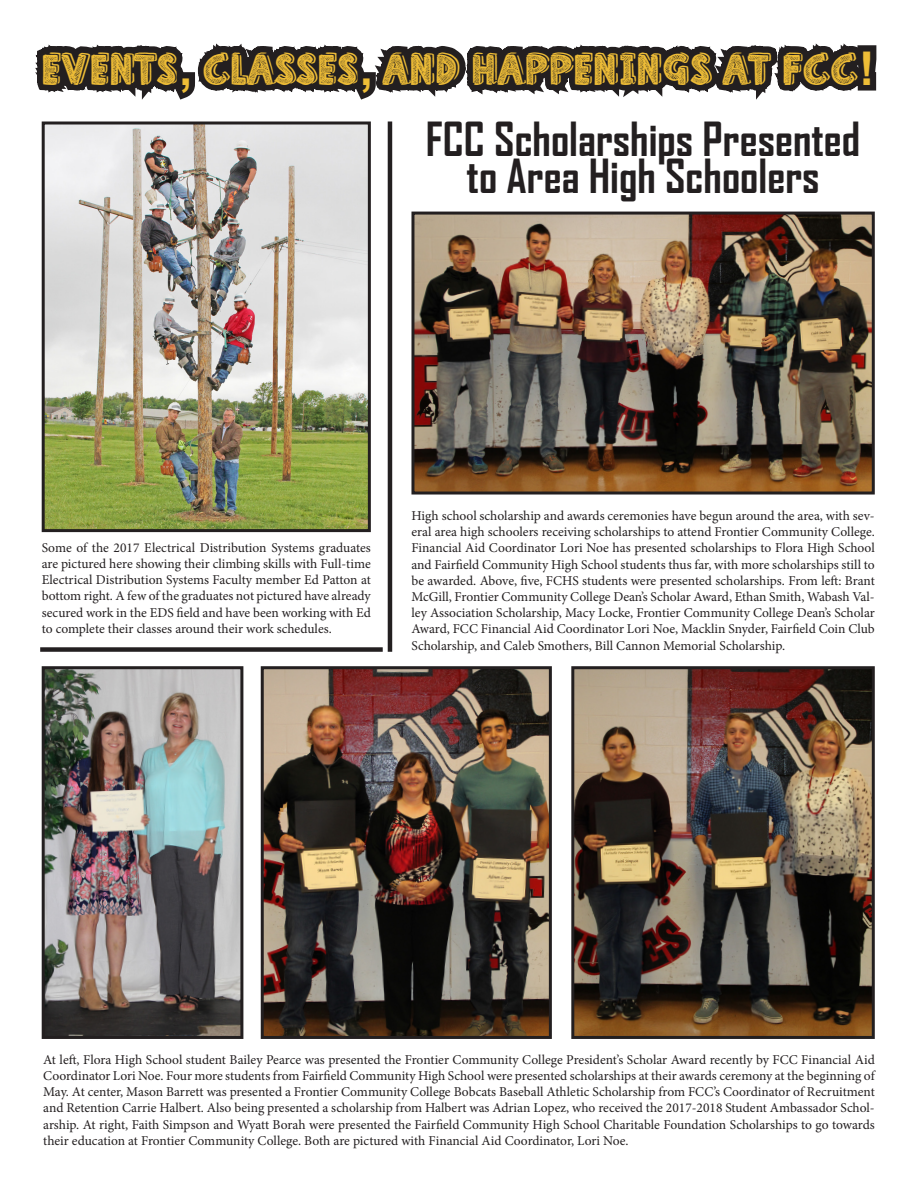
<style>
.page{position:relative;width:918px;height:1188px;background:#fff}
.page>*{position:absolute;margin:0;border:0;box-sizing:border-box;transform-origin:0 0}
.t1{font:46.5px "Home School";color:#eebd37}
.t2{font:700 45px/37.5px "Agency FB";color:#231f20;text-align:center}
.t3{font:13.5px/16.2px "Minion Pro";letter-spacing:-.005em;color:#231f20;text-align:justify}
.s1{font-family:"Arial";font-weight:700}
</style>
<div class="page">
<svg style="left:35px;top:43px;width:842px;height:97px"></svg>
<hr style="left:388px;top:121px;width:4px;height:531px;background:#231f20">
<div style="left:40px;top:647px;width:343px;height:5px;background:#231f20"></div>
<img style="left:46px;top:126px;width:321px;height:402px">
<div style="left:42px;top:122px;width:329px;height:410px;border:3px solid #231f20"></div>
<img style="left:46px;top:670px;width:193px;height:365px">
<div style="left:42px;top:666px;width:201px;height:373px;border:3px solid #231f20"></div>
<img style="left:415px;top:216px;width:456px;height:275px">
<div style="left:411px;top:212px;width:464px;height:283px;border:3px solid #231f20"></div>
<img style="left:265px;top:670px;width:283px;height:365px">
<div style="left:261px;top:666px;width:291px;height:373px;border:3px solid #231f20"></div>
<img style="left:575px;top:670px;width:296px;height:365px">
<div style="left:571px;top:666px;width:304px;height:373px;border:3px solid #231f20"></div>
<p class="t1" style="left:43px;top:46px;width:833px">EVENTS<span class="s1">,</span> CLASSES<span class="s1">,</span> AND HAPPENINGS AT FCC<span class="s1">!</span></p>
<p class="t2" style="left:426px;top:119px;width:436px">FCC Scholarships Presented to Area High Schoolers</p>
<p class="t3" style="left:42px;top:540px;width:331px">Some of the 2017 Electrical Distribution Systems graduates are pictured here showing their climbing skills with Full-time Electrical Distribution Systems Faculty member Ed Patton at bottom right. A few of the graduates not pictured have already secured work in the EDS field and have been working with Ed to complete their classes around their work schedules.</p>
<p class="t3" style="left:411px;top:508px;width:465px">High school scholarship and awards ceremonies have begun around the area, with sev&shy;eral area high schoolers receiving scholarships to attend Frontier Community College.<br>Financial Aid Coordinator Lori Noe has presented scholarships to Flora High School and Fairfield Community High School students thus far, with more scholarships still to be awarded. Above, five, FCHS students were presented scholarships. From left: Brant McGill, Frontier Community College Dean’s Scholar Award, Ethan Smith, Wabash Val&shy;ley Association Scholarship, Macy Locke, Frontier Community College Dean’s Scholar Award, FCC Financial Aid Coordinator Lori Noe, Macklin Snyder, Fairfield Coin Club Scholarship, and Caleb Smothers, Bill Cannon Memorial Scholarship.</p>
<p class="t3" style="left:43px;top:1051px;width:833px">At left, Flora High School student Bailey Pearce was presented the Frontier Community College President’s Scholar Award recently by FCC Financial Aid Coordinator Lori Noe. Four more students from Fairfield Community High School were presented scholarships at their awards ceremony at the beginning of May. At center, Mason Barrett was presented a Frontier Community College Bobcats Baseball Athletic Scholarship from FCC’s Coordinator of Recruitment and Retention Carrie Halbert. Also being presented a scholarship from Halbert was Adrian Lopez, who received the 2017-2018 Student Ambassador Schol&shy;arship. At right, Faith Simpson and Wyatt Borah were presented the Fairfield Community High School Charitable Foundation Scholarships to go towards their education at Frontier Community College. Both are pictured with Financial Aid Coordinator, Lori Noe.</p>
</div>
